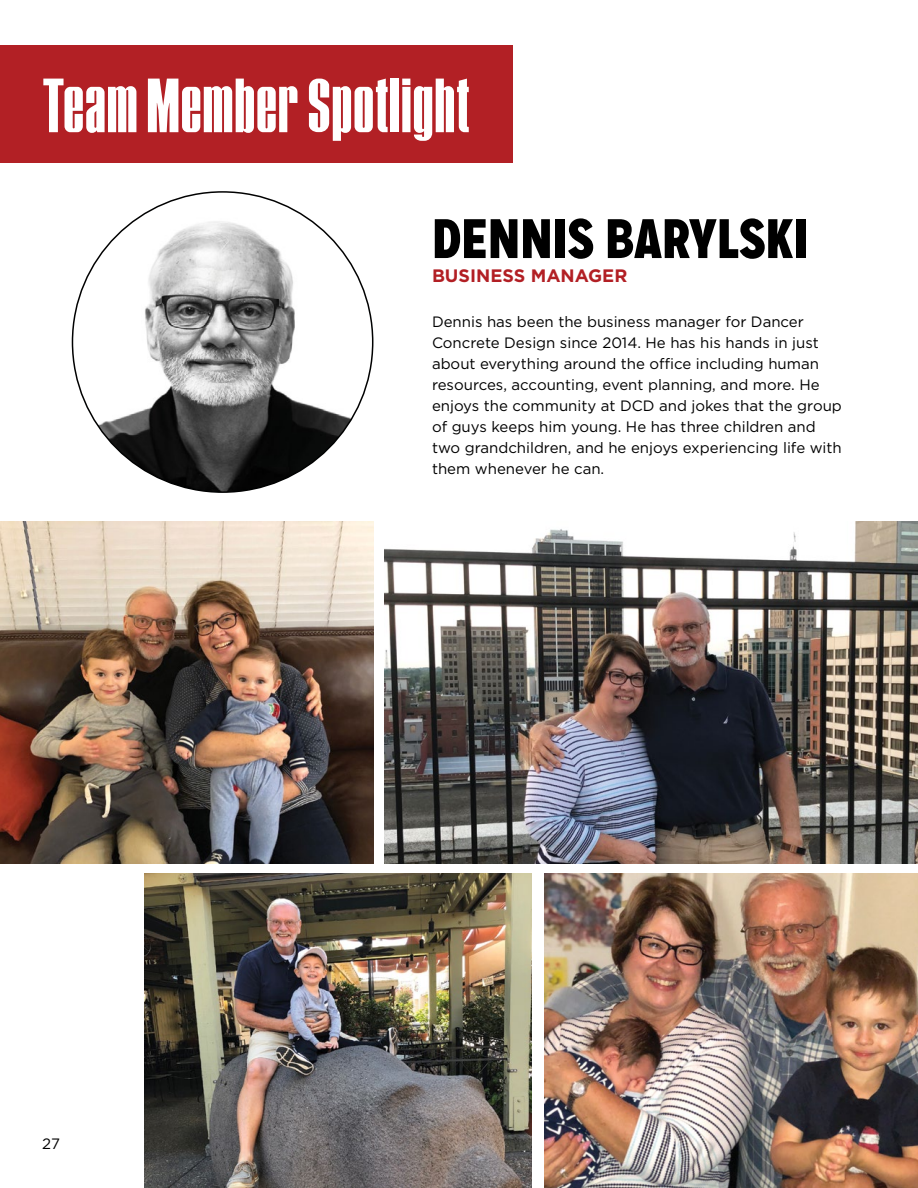
<style>
.page{position:relative;width:918px;height:1188px;background:#fff}
.page>*{position:absolute;margin:0;border:0;box-sizing:border-box;transform-origin:0 0}
.t1{font:700 75px "Chupada";letter-spacing:.02em;color:#fff}
.t2{font:900 55.5px "Mission Gothic";color:#000}
.t3{font:700 18px "Gotham";color:#b21f24}
.t4{font:15px/21px "Gotham";color:#000}
</style>
<div class="page">
<div style="left:0;top:45px;width:513px;height:117px;background:#b22025"></div>
<img style="left:72px;top:192px;width:301px;height:300px;border-radius:150px">
<img style="left:0;top:522px;width:373px;height:342px">
<img style="left:145px;top:874px;width:387px;height:314px">
<img style="left:545px;top:874px;width:373px;height:314px">
<img style="left:384px;top:522px;width:534px;height:342px">
<h1 class="t1" style="left:42px;top:67px;width:429px">Team Member Spotlight</h1>
<p class="t4" style="left:42px;top:1133px;width:19px">27</p>
<h2 class="t2" style="left:432px;top:202px;width:378px">DENNIS BARYLSKI</h2>
<p class="t3" style="left:432px;top:264px;width:197px">BUSINESS MANAGER</p>
<p class="t4" style="left:432px;top:311px;width:411px">Dennis has been the business manager for Dancer Concrete Design since 2014. He has his hands in just about everything around the office including human resources, accounting, event planning, and more. He enjoys the community at DCD and jokes that the group of guys keeps him young. He has three children and two grandchildren, and he enjoys experiencing life with them whenever he can.</p>
</div>
